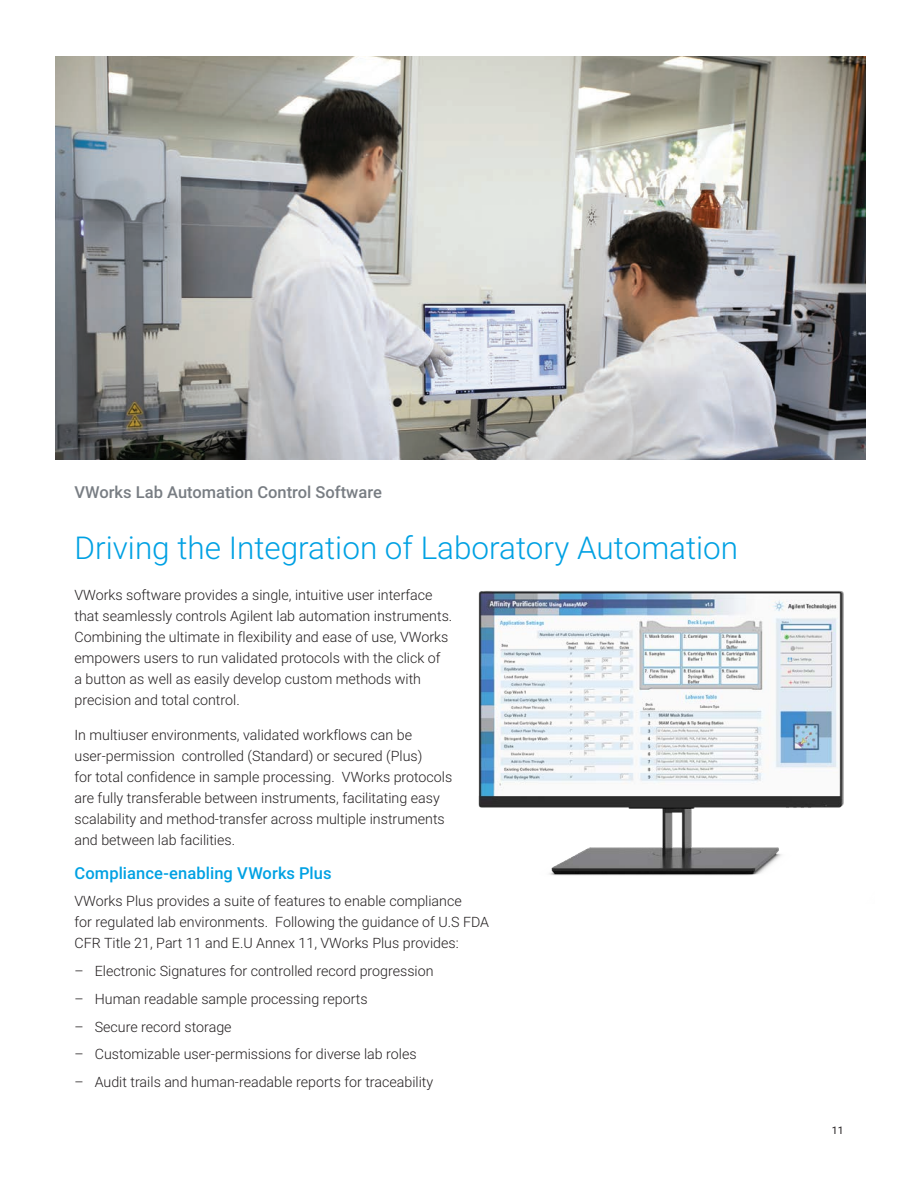
<style>
.page{position:relative;width:918px;height:1188px;background:#fff}
.page>*{position:absolute;margin:0;border:0;box-sizing:border-box;transform-origin:0 0}
.BROCHURE_int_head_bl{font:300 31.5px "Roboto";color:#00a1e3}
.BROCHURE_header{font:500 16.5px "Roboto";color:#787d83}
.BROCHURE_subhead_blu{font:500 16.5px "Roboto";letter-spacing:.005em;color:#00a1e3}
.BROCHURE_text_black{font:300 14.25px/21px "Roboto";color:#231f20}
.BROCHURE_bullet_text{font:300 14.25px/21px "Roboto";color:#231f20}
.t1{font:10.5px "Roboto";color:#231f20}
</style>
<div class="page">
<img style="left:478px;top:591px;width:366px;height:285px">
<img style="left:55px;top:56px;width:810px;height:403px">
<p class="BROCHURE_header" style="left:75px;top:480px;width:309px">VWorks Lab Automation Control Software</p>
<p class="BROCHURE_int_head_bl" style="left:75px;top:525px;width:665px">Driving the Integration of Laboratory Automation</p>
<p class="BROCHURE_text_black" style="left:75px;top:584px;width:379px">VWorks software provides a single, intuitive user interface that seamlessly controls Agilent lab automation instruments.<br>Combining the ultimate in flexibility and ease of use, VWorks empowers users to run validated protocols with the click of<br>a button as well as easily develop custom methods with precision and total control.</p>
<p class="BROCHURE_text_black" style="left:75px;top:724px;width:379px">In multiuser environments, validated workflows can be user-permission controlled (Standard) or secured (Plus)<br>for total confidence in sample processing. VWorks protocols are fully transferable between instruments, facilitating easy scalability and method-transfer across multiple instruments and between lab facilities.</p>
<p class="BROCHURE_subhead_blu" style="left:75px;top:862px;width:259px">Compliance-enabling VWorks Plus</p>
<p class="BROCHURE_bullet_text" style="left:75px;top:890px;width:416px">VWorks Plus provides a suite of features to enable compliance<br>for regulated lab environments. Following the guidance of U.S FDA<br>CFR Title 21, Part 11 and E.U Annex 11, VWorks Plus provides:</p>
<p class="BROCHURE_text_black" style="left:75px;top:960px;width:361px">– Electronic Signatures for controlled record progression</p>
<p class="BROCHURE_text_black" style="left:75px;top:988px;width:295px">– Human readable sample processing reports</p>
<p class="BROCHURE_text_black" style="left:75px;top:1016px;width:159px">– Secure record storage</p>
<p class="BROCHURE_text_black" style="left:75px;top:1043px;width:344px">– Customizable user-permissions for diverse lab roles</p>
<p class="BROCHURE_text_black" style="left:75px;top:1071px;width:360px">– Audit trails and human-readable reports for traceability</p>
<p class="t1" style="left:832px;top:1123px;width:13px">11</p>
</div>
